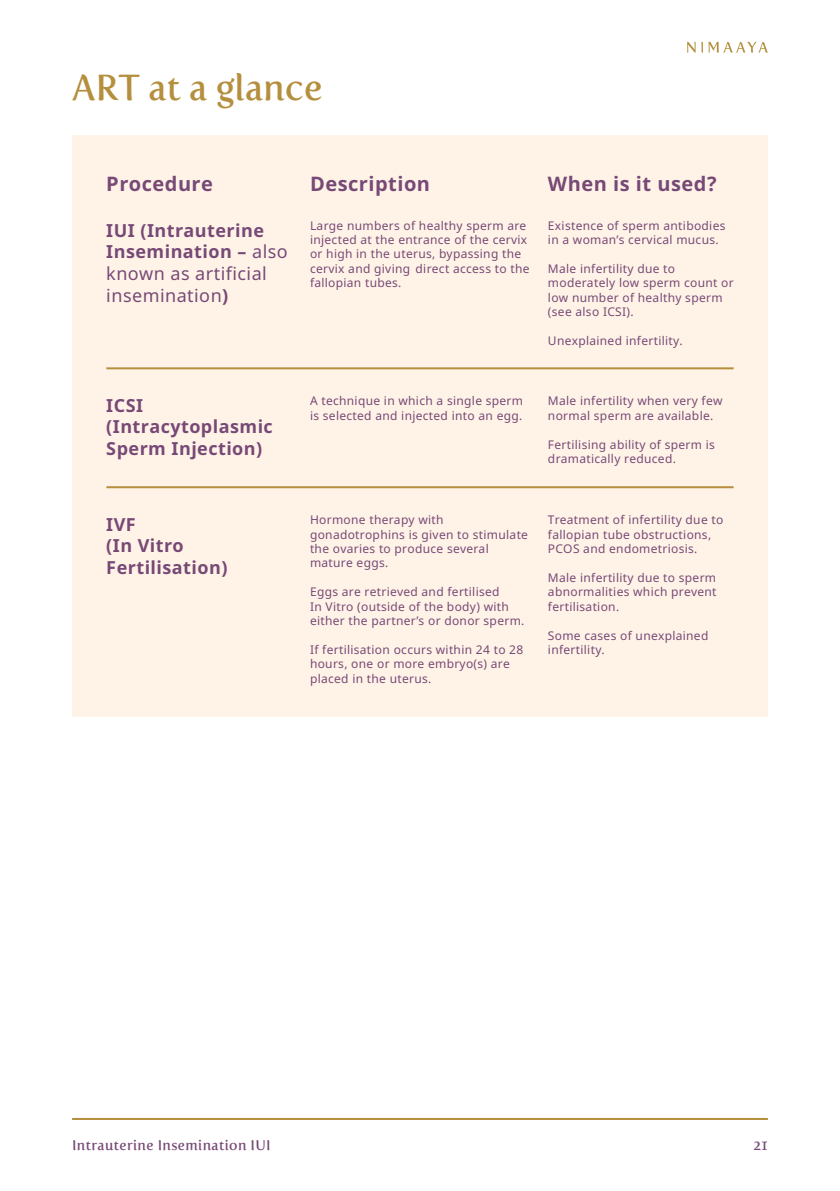
<style>
.page{position:relative;width:840px;height:1191px;background:#fff}
.page>*{position:absolute;margin:0;border:0;box-sizing:border-box;transform-origin:0 0}
.t1{font:36px "Fertigo Pro";color:#b58f3e}
.t2{font:700 20px "Noto Sans UI";letter-spacing:.025em;color:#774976}
.t3{font:18px/21.6px "Noto Sans UI";letter-spacing:.025em;color:#774976}
.t4{font:700 18px/21.6px "Noto Sans UI";letter-spacing:.025em;color:#774976}
.t5{font:14px "Fertigo Pro";letter-spacing:.025em;color:#774976}
.t6{font:12px/14.4px "Noto Sans UI";letter-spacing:.025em;color:#774976}
.s1{font-weight:700}
</style>
<div class="page">
<hr style="left:72px;top:1118px;width:695px;height:2px;background:#b58f3e">
<svg style="left:687px;top:42px;width:8px;height:11px"></svg>
<svg style="left:708px;top:42px;width:59px;height:11px"></svg>
<div style="left:72px;top:135px;width:695px;height:582px;background:#fff3e7"></div>
<hr style="left:106px;top:367px;width:627px;height:2px;background:#b58f3e">
<hr style="left:106px;top:486px;width:627px;height:2px;background:#b58f3e">
<h1 class="t1" style="left:72px;top:66px;width:252px">ART at a glance</h1>
<h2 class="t2" style="left:106px;top:170px;width:108px">Procedure</h2>
<h3 class="t3" style="left:106px;top:219px;width:183px"><span class="s1">IUI (Intrauterine<br>Insemination –</span> also known as artificial insemination<span class="s1">)</span></h3>
<h2 class="t2" style="left:310px;top:170px;width:121px">Description</h2>
<p class="t6" style="left:310px;top:218px;width:221px">Large numbers of healthy sperm are injected at the entrance of the cervix or high in the uterus, bypassing the cervix and giving direct access to the fallopian tubes.</p>
<h2 class="t2" style="left:547px;top:170px;width:170px">When is it used?</h2>
<p class="t6" style="left:547px;top:218px;width:179px">Existence of sperm antibodies in a woman’s cervical mucus.</p>
<p class="t6" style="left:547px;top:261px;width:187px">Male infertility due to moderately low sperm count or low number of healthy sperm (see also ICSI).</p>
<p class="t6" style="left:547px;top:333px;width:136px">Unexplained infertility.</p>
<h3 class="t4" style="left:106px;top:394px;width:168px">ICSI (Intracytoplasmic<br>Sperm Injection)</h3>
<p class="t6" style="left:310px;top:393px;width:214px">A technique in which a single sperm is selected and injected into an egg.</p>
<p class="t6" style="left:547px;top:393px;width:176px">Male infertility when very few normal sperm are available.</p>
<p class="t6" style="left:547px;top:437px;width:168px">Fertilising ability of sperm is dramatically reduced.</p>
<h3 class="t4" style="left:106px;top:513px;width:123px">IVF<br>(In Vitro<br>Fertilisation)</h3>
<p class="t6" style="left:310px;top:512px;width:219px">Hormone therapy with gonadotrophins is given to stimulate the ovaries to produce several mature eggs.</p>
<p class="t6" style="left:310px;top:584px;width:216px">Eggs are retrieved and fertilised<br>In Vitro (outside of the body) with either the partner’s or donor sperm.</p>
<p class="t6" style="left:310px;top:642px;width:215px">If fertilisation occurs within 24 to 28 hours, one or more embryo(s) are placed in the uterus.</p>
<p class="t6" style="left:547px;top:512px;width:177px">Treatment of infertility due to fallopian tube obstructions,<br>PCOS and endometriosis.</p>
<p class="t6" style="left:547px;top:570px;width:170px;text-align:justify">Male infertility due to sperm abnormalities which prevent fertilisation.</p>
<p class="t6" style="left:547px;top:627px;width:162px">Some cases of unexplained infertility.</p>
<p class="t5" style="left:72px;top:1137px;width:200px">Intrauterine Insemination IUI</p>
<p class="t5" style="left:753px;top:1137px;width:16px">21</p>
</div>
